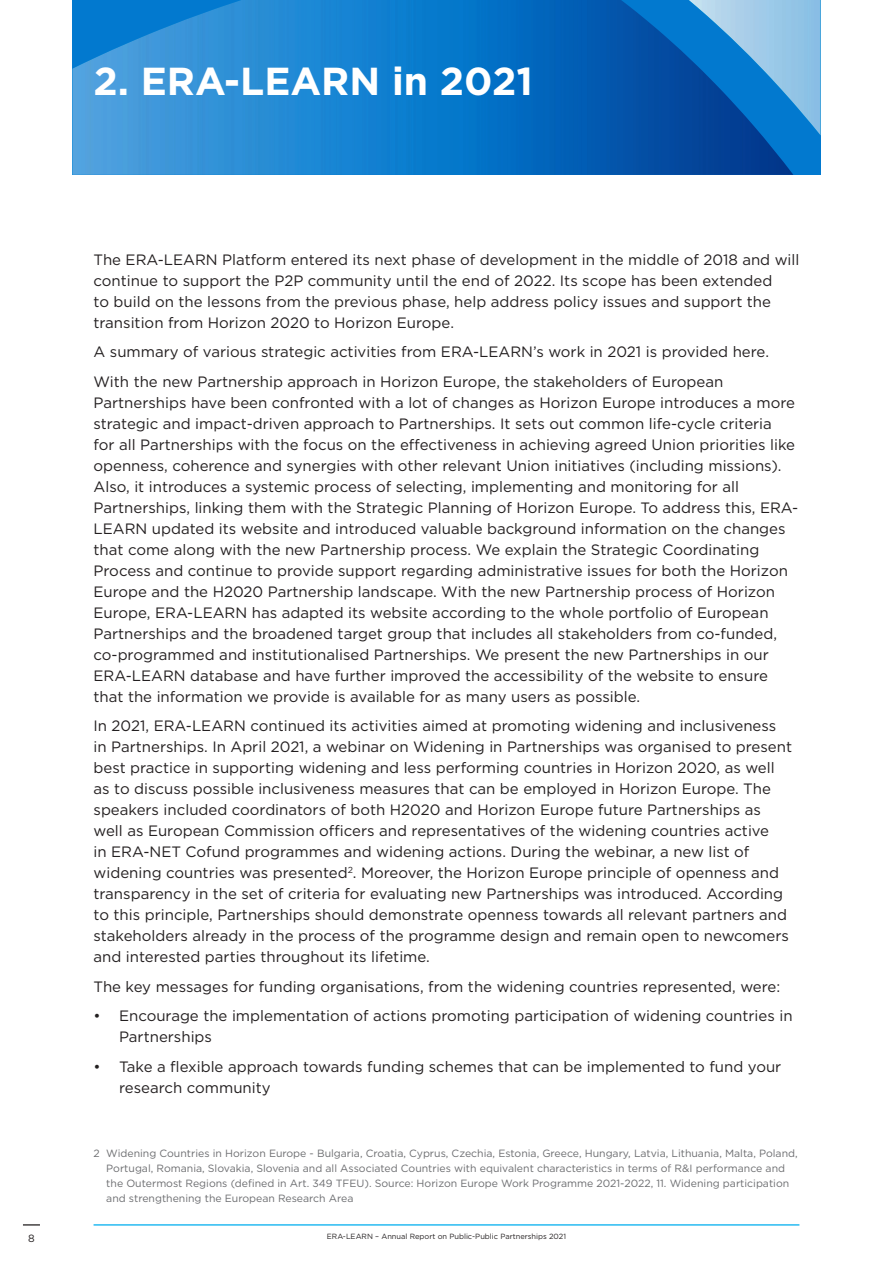
<style>
.page{position:relative;width:893px;height:1263px;background:#fff}
.page>*{position:absolute;margin:0;border:0;box-sizing:border-box;transform-origin:0 0}
.ERA_Head_1{font:700 39px "Gotham";color:#fff}
.BODY_TEXT{font:15px/21px "Gotham";color:#231f20}
.std_bullets{font:15px/21px "Gotham";color:#231f20}
.Foot_text{font:10.5px/15px "Gotham";color:#6c6d70}
.t1{font:10.5px "Gotham";color:#231f20}
.t2{font:7.5px "Gotham";color:#231f20}
</style>
<div class="page">
<svg style="left:23px;top:1224px;width:17px;height:1px"></svg>
<hr style="left:94px;top:1224px;width:705px;height:1px;background:#00aeef">
<svg style="left:72px;top:0;width:749px;height:175px;background:#167ac8"></svg>
<img style="left:651px;top:0;width:170px;height:136px">
<p class="ERA_Head_1" style="left:94px;top:55px;width:441px">2. ERA-LEARN in 2021</p>
<p class="BODY_TEXT" style="left:94px;top:248px;width:707px">The ERA-LEARN Platform entered its next phase of development in the middle of 2018 and will continue to support the P2P community until the end of 2022. Its scope has been extended<br>to build on the lessons from the previous phase, help address policy issues and support the transition from Horizon 2020 to Horizon Europe.</p>
<p class="BODY_TEXT" style="left:94px;top:341px;width:677px">A summary of various strategic activities from ERA-LEARN’s work in 2021 is provided here.</p>
<p class="BODY_TEXT" style="left:94px;top:370px;width:706px">With the new Partnership approach in Horizon Europe, the stakeholders of European Partnerships have been confronted with a lot of changes as Horizon Europe introduces a more strategic and impact-driven approach to Partnerships. It sets out common life-cycle criteria<br>for all Partnerships with the focus on the effectiveness in achieving agreed Union priorities like openness, coherence and synergies with other relevant Union initiatives (including missions).<br>Also, it introduces a systemic process of selecting, implementing and monitoring for all Partnerships, linking them with the Strategic Planning of Horizon Europe. To address this, ERA-LEARN updated its website and introduced valuable background information on the changes that come along with the new Partnership process. We explain the Strategic Coordinating Process and continue to provide support regarding administrative issues for both the Horizon Europe and the H2020 Partnership landscape. With the new Partnership process of Horizon Europe, ERA-LEARN has adapted its website according to the whole portfolio of European Partnerships and the broadened target group that includes all stakeholders from co-funded, co-programmed and institutionalised Partnerships. We present the new Partnerships in our ERA-LEARN database and have further improved the accessibility of the website to ensure that the information we provide is available for as many users as possible.</p>
<p class="BODY_TEXT" style="left:94px;top:715px;width:700px">In 2021, ERA-LEARN continued its activities aimed at promoting widening and inclusiveness in Partnerships. In April 2021, a webinar on Widening in Partnerships was organised to present best practice in supporting widening and less performing countries in Horizon 2020, as well as to discuss possible inclusiveness measures that can be employed in Horizon Europe. The speakers included coordinators of both H2020 and Horizon Europe future Partnerships as well as European Commission officers and representatives of the widening countries active<br>in ERA-NET Cofund programmes and widening actions. During the webinar, a new list of widening countries was presented<sup>2</sup>. Moreover, the Horizon Europe principle of openness and transparency in the set of criteria for evaluating new Partnerships was introduced. According to this principle, Partnerships should demonstrate openness towards all relevant partners and stakeholders already in the process of the programme design and remain open to newcomers and interested parties throughout its lifetime.</p>
<p class="BODY_TEXT" style="left:94px;top:975px;width:688px">The key messages for funding organisations, from the widening countries represented, were:</p>
<p class="std_bullets" style="left:119px;top:1005px;width:675px;text-indent:-26px">• Encourage the implementation of actions promoting participation of widening countries in<br>Partnerships</p>
<p class="std_bullets" style="left:119px;top:1055px;width:664px;text-indent:-26px">• Take a flexible approach towards funding schemes that can be implemented to fund your research community</p>
<p class="Foot_text" style="left:106px;top:1145px;width:693px;text-indent:-13px">2 Widening Countries in Horizon Europe - Bulgaria, Croatia, Cyprus, Czechia, Estonia, Greece, Hungary, Latvia, Lithuania, Malta, Poland, Portugal, Romania, Slovakia, Slovenia and all Associated Countries with equivalent characteristics in terms of R&amp;I performance and the Outermost Regions (defined in Art. 349 TFEU). Source: Horizon Europe Work Programme 2021-2022, 11. Widening participation and strengthening the European Research Area</p>
<p class="t1" style="left:28px;top:1231px;width:8px">8</p>
<p class="t2" style="left:327px;top:1232px;width:241px">ERA-LEARN – Annual Report on Public-Public Partnerships 2021</p>
</div>
